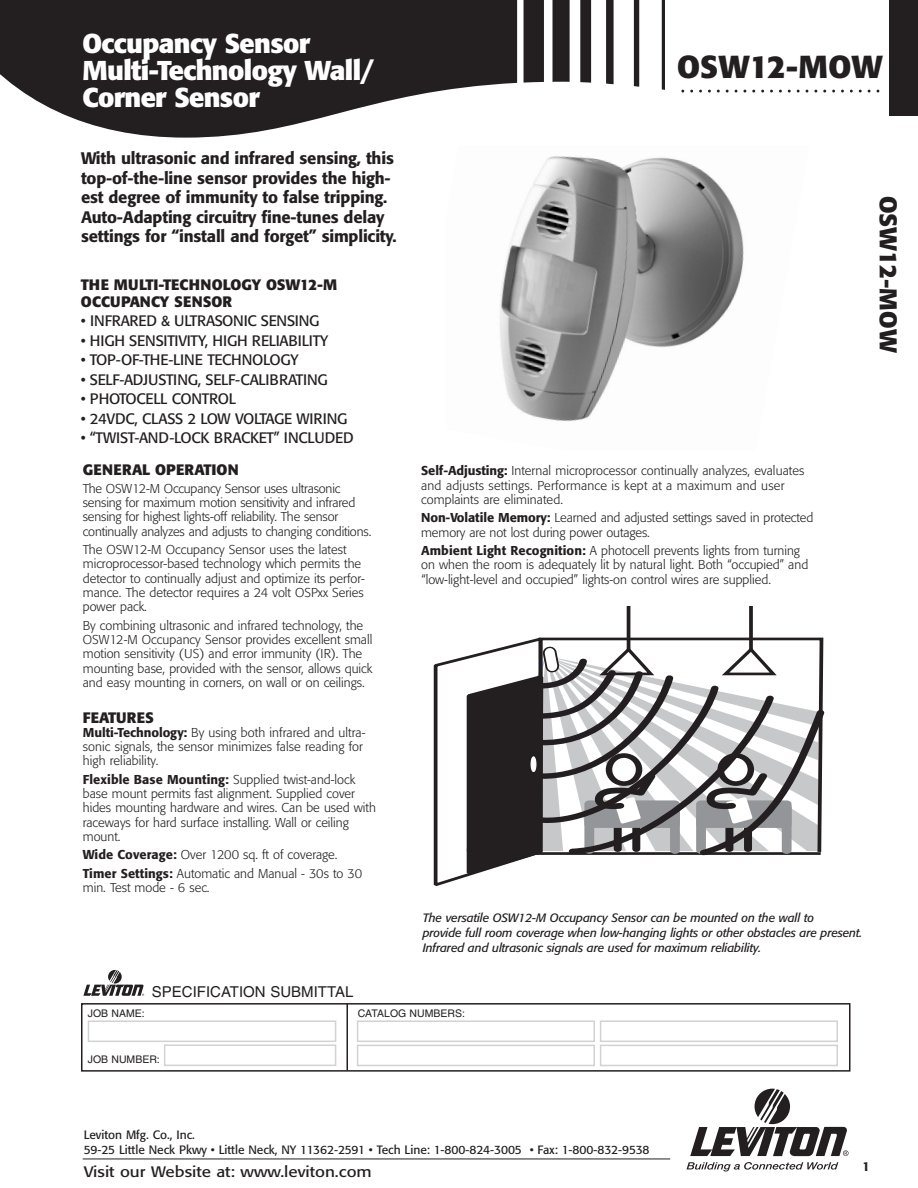
<style>
.page{position:relative;width:918px;height:1188px;background:#fff}
.page>*{position:absolute;margin:0;border:0;box-sizing:border-box;transform-origin:0 0}
.t1{font:700 31.5px "Formata";color:#231f20}
.t2{font:700 27px/27px "Formata";letter-spacing:-.025em;color:#fff}
.t3{font:700 24px "Formata";color:#231f20}
.t4{font:500 16.5px/19.5px "Formata";letter-spacing:-.01em;color:#231f20}
.t5{font:15px "Formata";letter-spacing:-.02em;color:#231f20}
.t6{font:700 15px/16.5px "Formata";letter-spacing:.01em;color:#231f20}
.t7{font:15px "Formata";color:#231f20;scale:1.13 1}
.t8{font:15px "Helvetica";color:#231f20}
.t9{font:700 15px "Formata";letter-spacing:-.01em;color:#231f20}
.t10{font:300 12.75px/14.2px "Formata";color:#231f20}
.t11{font:500 12.75px "Formata";color:#231f20}
.t12{font:italic 12px/15px "Formata";letter-spacing:-.01em;color:#231f20}
.t13{font:12px/15.1px "Formata";color:#231f20}
.t14{font:10.5px "Helvetica";color:#231f20}
.s1{font-weight:500}
</style>
<div class="page">
<svg style="left:606px;top:0;width:8px;height:84px"></svg>
<svg style="left:553px;top:0;width:17px;height:82px"></svg>
<svg style="left:580px;top:0;width:11px;height:83px"></svg>
<div style="left:524px;top:0;width:20px;height:83px;background:#231f20"></div>
<svg style="left:0;top:0;width:517px;height:138px;fill:#231f20"></svg>
<svg style="left:634px;top:0;width:5px;height:87px"></svg>
<svg style="left:661px;top:0;width:4px;height:90px"></svg>
<div style="left:889px;top:0;width:29px;height:116px;background:#231f20"></div>
<img style="left:499px;top:156px;width:245px;height:266px">
<hr style="left:627px;top:607px;width:3px;height:44px;background:#231f20">
<svg style="left:749px;top:607px;width:4px;height:29px"></svg>
<svg style="left:433px;top:636px;width:392px;height:250px"></svg>
<svg style="left:687px;top:1162px;width:151px;height:10px"></svg>
<svg style="left:690px;top:1089px;width:159px;height:67px"></svg>
<hr style="left:83px;top:1159px;width:587px;height:1px;background:#231f20">
<div style="left:81px;top:1003px;width:769px;height:69px;border:2px solid #231f20"></div>
<div style="left:164px;top:1044px;width:172px;height:22px;border:2px solid #d1d2d4"></div>
<div style="left:88px;top:1020px;width:248px;height:22px;border:2px solid #d1d2d4"></div>
<div style="left:357px;top:1020px;width:238px;height:22px;border:2px solid #d1d2d4"></div>
<div style="left:357px;top:1045px;width:238px;height:21px;border:2px solid #d1d2d4"></div>
<div style="left:600px;top:1020px;width:238px;height:22px;border:2px solid #d1d2d4"></div>
<div style="left:600px;top:1045px;width:238px;height:21px;border:2px solid #d1d2d4"></div>
<hr style="left:347px;top:1004px;width:1px;height:67px;background:#231f20">
<svg style="left:83px;top:970px;width:61px;height:26px"></svg>
<h2 class="t2" style="left:82px;top:32px;width:294px">Occupancy Sensor<br>Multi-Technology Wall/<br>Corner Sensor</h2>
<p class="t4" style="left:81px;top:150px;width:317px">With ultrasonic and infrared sensing, this top-of-the-line sensor provides the high&shy;est degree of immunity to false tripping.<br>Auto-Adapting circuitry fine-tunes delay settings for “install and forget” simplicity.</p>
<p class="t6" style="left:81px;top:278px;width:258px">THE MULTI-TECHNOLOGY OSW12-M<br>OCCUPANCY SENSOR</p>
<p class="t5" style="left:81px;top:315px;width:240px">• INFRARED &amp; ULTRASONIC SENSING</p>
<p class="t5" style="left:81px;top:334px;width:249px">• HIGH SENSITIVITY, HIGH RELIABILITY</p>
<p class="t5" style="left:81px;top:354px;width:219px">• TOP-OF-THE-LINE TECHNOLOGY</p>
<p class="t5" style="left:81px;top:373px;width:248px">• SELF-ADJUSTING, SELF-CALIBRATING</p>
<p class="t5" style="left:81px;top:393px;width:157px">• PHOTOCELL CONTROL</p>
<p class="t5" style="left:81px;top:412px;width:268px">• 24VDC, CLASS 2 LOW VOLTAGE WIRING</p>
<p class="t5" style="left:81px;top:432px;width:274px">• “TWIST-AND-LOCK BRACKET” INCLUDED</p>
<p class="t6" style="left:83px;top:463px;width:157px">GENERAL OPERATION</p>
<p class="t10" style="left:83px;top:482px;width:290px">The OSW12-M Occupancy Sensor uses ultrasonic sensing for maximum motion sensitivity and infrared sensing for highest lights-off reliability. The sensor continually analyzes and adjusts to changing conditions.</p>
<p class="t10" style="left:83px;top:544px;width:284px">The OSW12-M Occupancy Sensor uses the latest microprocessor-based technology which permits the detector to continually adjust and optimize its perfor&shy;mance. The detector requires a 24 volt OSPxx Series power pack.</p>
<p class="t10" style="left:83px;top:619px;width:291px">By combining ultrasonic and infrared technology, the OSW12-M Occupancy Sensor provides excellent small motion sensitivity (US) and error immunity (IR). The mounting base, provided with the sensor, allows quick and easy mounting in corners, on wall or on ceilings.</p>
<p class="t9" style="left:83px;top:711px;width:72px">FEATURES</p>
<p class="t10" style="left:83px;top:726px;width:284px"><span class="s1">Multi-Technology:</span> By using both infrared and ultra&shy;sonic signals, the sensor minimizes false reading for high reliability.</p>
<p class="t10" style="left:83px;top:773px;width:295px"><span class="s1">Flexible Base Mounting:</span> Supplied twist-and-lock base mount permits fast alignment. Supplied cover hides mounting hardware and wires. Can be used with raceways for hard surface installing. Wall or ceiling mount.</p>
<p class="t10" style="left:83px;top:847px;width:281px;line-height:18.6px"><span class="s1">Wide Coverage:</span> Over 1200 sq. ft of coverage.<br><span class="s1">Timer Settings:</span> Automatic and Manual - 30s to 30</p>
<p class="t10" style="left:83px;top:882px;width:128px">min. Test mode - 6 sec.</p>
<p class="t8" style="left:152px;top:986px;width:203px">SPECIFICATION SUBMITTAL</p>
<h1 class="t1" style="left:677px;top:53px;width:208px">OSW12-MOW</h1>
<p class="t10" style="left:421px;top:465px;width:385px"><span class="s1">Self-Adjusting:</span> Internal microprocessor continually analyzes, evaluates and adjusts settings. Performance is kept at a maximum and user complaints are eliminated.</p>
<p class="t10" style="left:421px;top:512px;width:394px"><span class="s1">Non-Volatile Memory:</span> Learned and adjusted settings saved in protected memory are not lost during power outages.</p>
<p class="t10" style="left:421px;top:545px;width:389px"><span class="s1">Ambient Light Recognition:</span> A photocell prevents lights from turning on when the room is adequately lit by natural light. Both “occupied” and “low-light-level and occupied” lights-on control wires are supplied.</p>
<h3 class="t3" style="left:899px;top:196px;width:158px;rotate:90deg">OSW12-MOW</h3>
<p class="t12" style="left:423px;top:911px;width:441px">The versatile OSW12-M Occupancy Sensor can be mounted on the wall to<br>provide full room coverage when low-hanging lights or other obstacles are present.<br>Infrared and ultrasonic signals are used for maximum reliability.</p>
<p class="t14" style="left:88px;top:1009px;width:58px">JOB NAME:</p>
<p class="t14" style="left:88px;top:1056px;width:74px">JOB NUMBER:</p>
<p class="t14" style="left:358px;top:1009px;width:109px">CATALOG NUMBERS:</p>
<p class="t13" style="left:84px;top:1129px;width:567px">Leviton Mfg. Co., Inc.<br>59-25 Little Neck Pkwy • Little Neck, NY 11362-2591 • Tech Line: 1-800-824-3005 • Fax: 1-800-832-9538</p>
<p class="t7" style="left:84px;top:1165px;width:256px">Visit our Website at: www.leviton.com</p>
<p class="t11" style="left:862px;top:1161px;width:9px">1</p>
</div>
